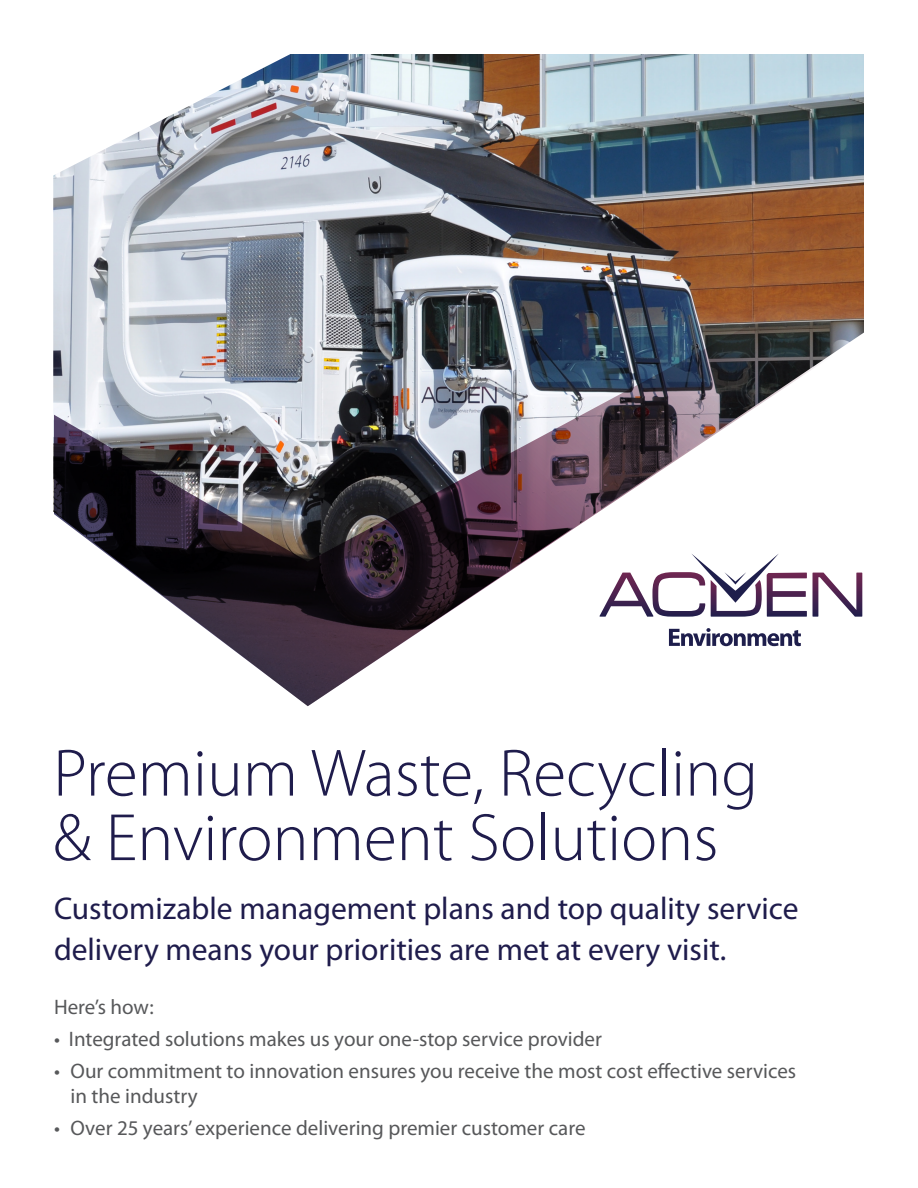
<style>
.page{position:relative;width:918px;height:1188px;background:#fff}
.page>*{position:absolute;margin:0;border:0;box-sizing:border-box;transform-origin:0 0}
.t1{font:300 67.5px/64.5px "Myriad Pro";color:#1f1c4c}
.t2{font:31.5px/40.5px "Myriad Pro";color:#1f1c4c}
.t3{font:21px/25.2px "Myriad Pro";color:#57585a}
</style>
<div class="page">
<img style="left:53px;top:54px;width:811px;height:459px">
<img style="left:54px;top:203px;width:810px;height:503px">
<svg style="left:813px;top:573px;width:49px;height:44px"></svg>
<svg style="left:600px;top:554px;width:207px;height:63px"></svg>
<svg style="left:669px;top:628px;width:132px;height:18px"></svg>
<p class="t1" style="left:53px;top:742px;width:706px">Premium Waste, Recycling &amp; Environment Solutions</p>
<p class="t2" style="left:54px;top:888px;width:746px">Customizable management plans and top quality service delivery means your priorities are met at every visit.</p>
<p class="t3" style="left:54px;top:994px;width:101px">Here’s how:</p>
<p class="t3" style="left:54px;top:1026px;width:549px">• Integrated solutions makes us your one-stop service provider</p>
<p class="t3" style="left:71px;top:1058px;width:727px;text-indent:-17px">• Our commitment to innovation ensures you receive the most cost effective services in the industry</p>
<p class="t3" style="left:54px;top:1115px;width:533px">• Over 25 years’ experience delivering premier customer care</p>
</div>
